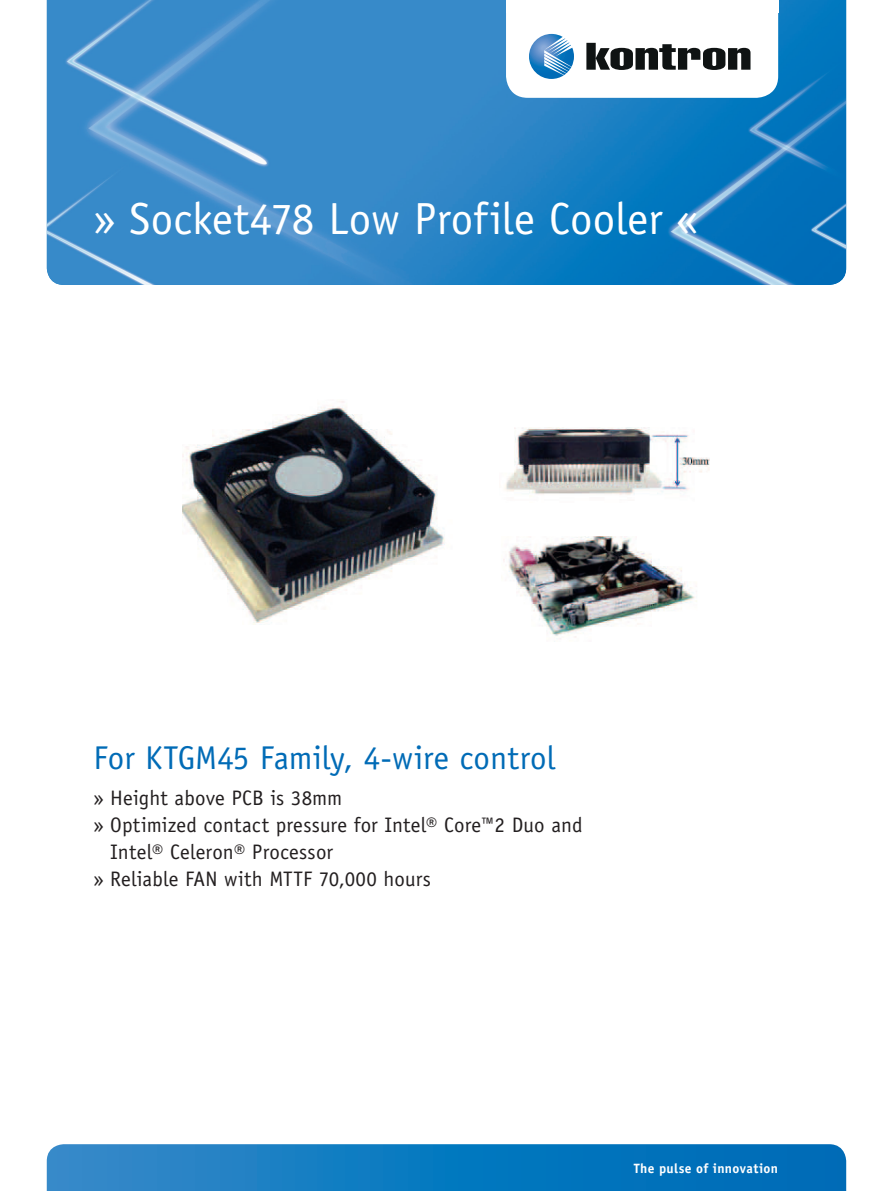
<style>
.page{position:relative;width:893px;height:1191px;background:#fff}
.page>*{position:absolute;margin:0;border:0;box-sizing:border-box;transform-origin:0 0}
.t1{font:45px "Officina Sans";letter-spacing:.005em;color:#fff}
.t2{font:33px "Officina Sans";color:#006bb6}
.t3{font:21px "Officina Sans";letter-spacing:.01em;color:#231f20}
.t4{font:700 13.5px "Officina Sans";letter-spacing:.025em;color:#fff}
</style>
<div class="page">
<img style="left:47px;top:0;width:799px;height:285px">
<svg style="left:47px;top:1144px;width:799px;height:47px;background:#117ac0"></svg>
<svg style="left:506px;top:13px;width:272px;height:85px"></svg>
<div style="left:506px;top:0;width:272px;height:13px;background:#fff"></div>
<img style="left:504px;top:427px;width:206px;height:68px">
<img style="left:503px;top:536px;width:194px;height:106px">
<img style="left:182px;top:401px;width:263px;height:224px">
<h1 class="t1" style="left:94px;top:201px;width:606px">» Socket478 Low Profile Cooler «</h1>
<h2 class="t2" style="left:94px;top:745px;width:463px">For KTGM45 Family, 4-wire control</h2>
<p class="t3" style="left:94px;top:789px;width:250px">» Height above PCB is 38mm</p>
<p class="t3" style="left:94px;top:816px;width:490px">» Optimized contact pressure for Intel® Core™2 Duo and</p>
<p class="t3" style="left:110px;top:843px;width:224px">Intel® Celeron® Processor</p>
<p class="t3" style="left:94px;top:870px;width:339px">» Reliable FAN with MTTF 70,000 hours</p>
<p class="t4" style="left:634px;top:1163px;width:146px">The pulse of innovation</p>
</div>
